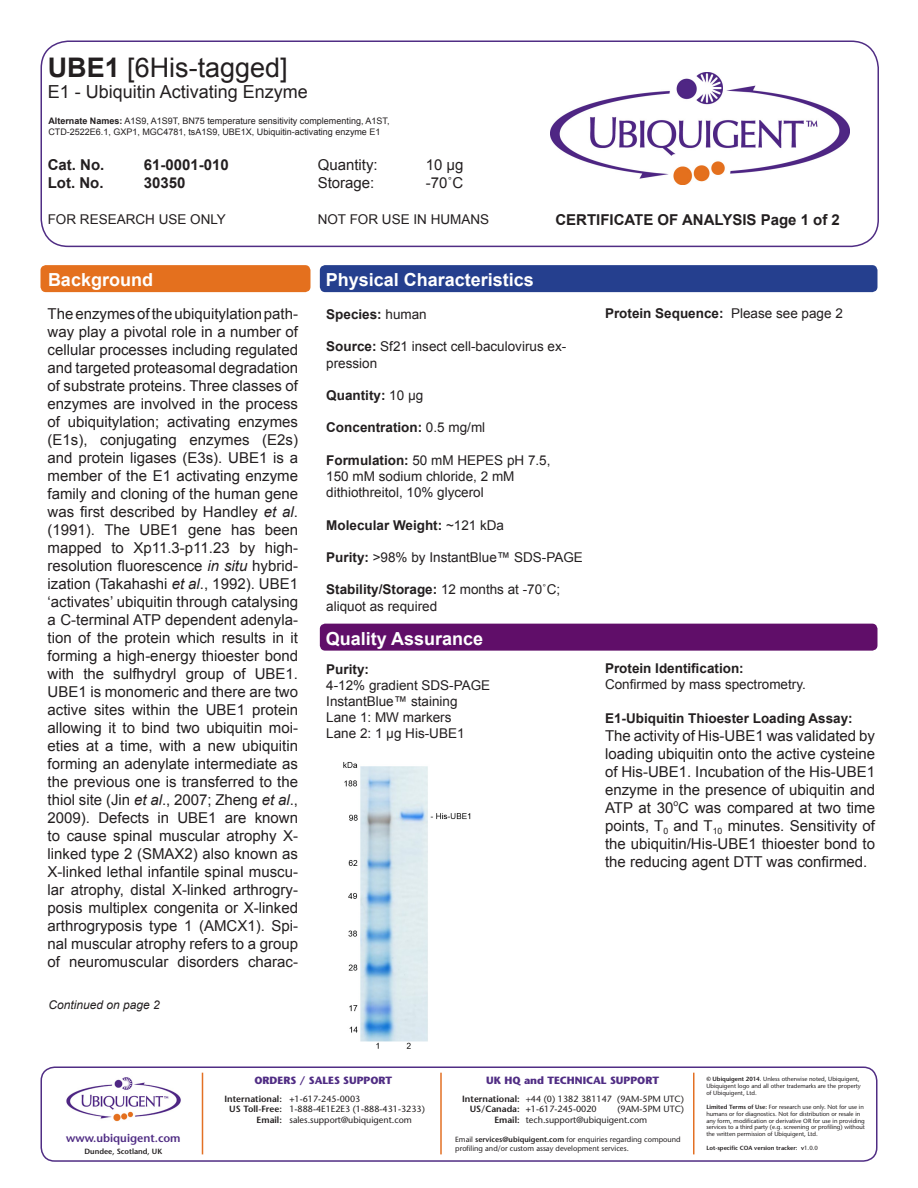
<style>
.page{position:relative;width:918px;height:1188px;background:#fff}
.page>*{position:absolute;margin:0;border:0;box-sizing:border-box;transform-origin:0 0}
.t1{font:27px "Arial";color:#231f20}
.t2{font:700 18px "Arial";color:#fff}
.t3{font:18px "Arial";color:#231f20}
.t4{font:15px/18px "Arial";color:#231f20;text-align:justify}
.t5{font:700 15px "Arial";color:#231f20}
.t6{font:13.5px/16.2px "Arial";color:#231f20}
.t7{font:700 13.5px "Arial";color:#231f20}
.t8{font:italic 12px "Arial";color:#231f20}
.t9{font:600 11.4px "Stone Sans";color:#502d84}
.t10{font:700 10.5px "Stone Sans";color:#502d84}
.t11{font:9px/10.8px "Stone Sans";color:#231f20}
.t12{font:9px/10.8px "Arial";color:#231f20}
.t13{font:600 9px "Stone Sans";color:#231f20}
.t14{font:7.5px/9px "Stone Sans";color:#231f20}
.t15{font:600 7.5px "Stone Sans";color:#231f20}
.t16{font:6px/6.9px "Stone Sans";color:#231f20}
.t17{font:600 6px "Stone Sans";color:#231f20}
.s1{font-weight:700}
.s2{font-weight:400}
.s3{font-style:italic}
.s4{font-weight:600}
</style>
<div class="page">
<div style="left:40px;top:40px;width:839px;height:207px;border:2px solid #502d84;border-radius:27px"></div>
<img style="left:550px;top:73px;width:299px;height:112px">
<div style="left:40px;top:1066px;width:838px;height:96px;border:2px solid #502d84;border-radius:14px"></div>
<hr style="left:202px;top:1073px;width:1px;height:81px;background:#e37024">
<hr style="left:440px;top:1073px;width:2px;height:81px;background:#e37024">
<hr style="left:693px;top:1073px;width:1px;height:81px;background:#e37024">
<img style="left:66px;top:1077px;width:115px;height:44px">
<div style="left:41px;top:265px;width:269px;height:27px;background:#e4701e;border-radius:5px"></div>
<div style="left:320px;top:265px;width:557px;height:27px;background:#253f8e;border-radius:5px"></div>
<div style="left:320px;top:624px;width:557px;height:27px;background:#600e69;border-radius:5px"></div>
<img style="left:343px;top:762px;width:128px;height:287px">
<p class="t1" style="left:48px;top:49px;width:242px"><span class="s1">UBE1</span> [6His-tagged]</p>
<p class="t3" style="left:48px;top:80px;width:262px">E1 - Ubiquitin Activating Enzyme</p>
<p class="t12" style="left:48px;top:116px;width:343px"><span class="s1">Alternate Names:</span> A1S9, A1S9T, BN75 temperature sensitivity complementing, A1ST,<br>CTD-2522E6.1, GXP1, MGC4781, tsA1S9, UBE1X, Ubiquitin-activating enzyme E1</p>
<p class="t5" style="left:48px;top:155px;width:58px">Cat. No.</p>
<p class="t5" style="left:144px;top:155px;width:87px">61-0001-010</p>
<p class="t4" style="left:318px;top:156px;width:62px">Quantity:</p>
<p class="t4" style="left:426px;top:156px;width:39px">10 µg</p>
<p class="t5" style="left:48px;top:173px;width:57px">Lot. No.</p>
<p class="t5" style="left:144px;top:173px;width:43px">30350</p>
<p class="t4" style="left:318px;top:174px;width:58px">Storage:</p>
<p class="t4" style="left:426px;top:174px;width:39px">-70˚C</p>
<p class="t6" style="left:48px;top:212px;width:180px">FOR RESEARCH USE ONLY</p>
<p class="t6" style="left:318px;top:212px;width:173px">NOT FOR USE IN HUMANS</p>
<p class="t2" style="left:48px;top:268px;width:107px">Background</p>
<p class="t2" style="left:326px;top:268px;width:210px">Physical Characteristics</p>
<p class="t5" style="left:555px;top:209px;width:286px">CERTIFICATE OF ANALYSIS Page 1 of 2</p>
<p class="t7" style="left:605px;top:304px;width:239px">Protein Sequence: <span class="s2">Please see page 2</span></p>
<p class="t4" style="left:48px;top:305px;width:252px">Theenzymesoftheubiquitylationpath&shy;way play a pivotal role in a number of cellular processes including regulated and targeted proteasomal degradation of substrate proteins. Three classes of enzymes are involved in the process of ubiquitylation; activating enzymes (E1s), conjugating enzymes (E2s) and protein ligases (E3s). UBE1 is a member of the E1 activating enzyme family and cloning of the human gene was first described by Handley <span class="s3">et al</span>. (1991). The UBE1 gene has been mapped to Xp11.3-p11.23 by high&shy;resolution fluorescence <span class="s3">in situ</span> hybrid&shy;ization (Takahashi <span class="s3">et al</span>., 1992). UBE1 ‘activates’ ubiquitin through catalysing a C-terminal ATP dependent adenyla&shy;tion of the protein which results in it forming a high-energy thioester bond with the sulfhydryl group of UBE1.<br>UBE1 is monomeric and there are two active sites within the UBE1 protein allowing it to bind two ubiquitin moi&shy;eties at a time, with a new ubiquitin forming an adenylate intermediate as the previous one is transferred to the thiol site (Jin <span class="s3">et al</span>., 2007; Zheng <span class="s3">et al</span>., 2009). Defects in UBE1 are known to cause spinal muscular atrophy X&shy;linked type 2 (SMAX2) also known as X-linked lethal infantile spinal muscu&shy;lar atrophy, distal X-linked arthrogry&shy;posis multiplex congenita or X-linked arthrogryposis type 1 (AMCX1). Spi&shy;nal muscular atrophy refers to a group of neuromuscular disorders charac-</p>
<p class="t7" style="left:326px;top:305px;width:102px">Species: <span class="s2">human</span></p>
<p class="t6" style="left:326px;top:339px;width:242px"><span class="s1">Source:</span> Sf21 insect cell-baculovirus ex&shy;pression</p>
<p class="t7" style="left:326px;top:386px;width:99px">Quantity: <span class="s2">10 μg</span></p>
<p class="t7" style="left:326px;top:419px;width:161px">Concentration: <span class="s2">0.5 mg/ml</span></p>
<p class="t6" style="left:326px;top:452px;width:226px"><span class="s1">Formulation:</span> 50 mM HEPES pH 7.5,<br>150 mM sodium chloride, 2 mM dithiothreitol, 10% glycerol</p>
<p class="t7" style="left:326px;top:516px;width:179px">Molecular Weight: <span class="s2">~121 kDa</span></p>
<p class="t6" style="left:326px;top:549px;width:258px"><span class="s1">Purity:</span> &gt;98% by InstantBlue™ SDS-PAGE</p>
<p class="t6" style="left:326px;top:582px;width:236px"><span class="s1">Stability/Storage:</span> 12 months at -70˚C; aliquot as required</p>
<p class="t2" style="left:326px;top:627px;width:159px">Quality Assurance</p>
<p class="t7" style="left:605px;top:660px;width:140px">Protein Identification:</p>
<p class="t6" style="left:605px;top:677px;width:202px">Confirmed by mass spectrometry.</p>
<p class="t7" style="left:326px;top:660px;width:44px">Purity:</p>
<p class="t6" style="left:326px;top:677px;width:166px">4-12% gradient SDS-PAGE</p>
<p class="t6" style="left:326px;top:693px;width:133px">InstantBlue™ staining</p>
<p class="t6" style="left:326px;top:710px;width:140px">Lane 1: MW markers<br>Lane 2: 1 µg His-UBE1</p>
<p class="t7" style="left:605px;top:709px;width:249px">E1-Ubiquitin Thioester Loading Assay:</p>
<p class="t4" style="left:605px;top:727px;width:272px">The activity of His-UBE1 was validated by loading ubiquitin onto the active cysteine of His-UBE1. Incubation of the His-UBE1 enzyme in the presence of ubiquitin and ATP at 30<sup>o</sup>C was compared at two time points, T<sub>0</sub> and T<sub>10</sub> minutes. Sensitivity of the ubiquitin/His-UBE1 thioester bond to the reducing agent DTT was confirmed.</p>
<p class="t8" style="left:48px;top:997px;width:113px">Continued on page 2</p>
<p class="t9" style="left:66px;top:1131px;width:116px">www.ubiquigent.com</p>
<p class="t15" style="left:85px;top:1147px;width:79px">Dundee, Scotland, UK</p>
<p class="t10" style="left:254px;top:1074px;width:139px">ORDERS / SALES SUPPORT</p>
<p class="t13" style="left:224px;top:1093px;width:138px">International: +<span class="s2">1-617-245-0003</span></p>
<p class="t11" style="left:229px;top:1104px;width:197px"><span class="s4">US Toll-Free:</span> 1-888-4E1E2E3 (1-888-431-3233)</p>
<p class="t11" style="left:257px;top:1115px;width:157px"><span class="s4">Email:</span> sales.support@ubiquigent.com</p>
<p class="t10" style="left:486px;top:1074px;width:174px">UK HQ and TECHNICAL SUPPORT</p>
<p class="t11" style="left:470px;top:1093px;width:216px;text-indent:-8px"><span class="s4">International:</span> +44 (0) 1382 381147 (9AM-5PM UTC)<br><span class="s4">US/Canada: +</span>1-617-245-0020</p>
<p class="t11" style="left:494px;top:1104px;width:191px;text-indent:123px">(9AM-5PM UTC)<br><span class="s4">Email:</span> tech.support@ubiquigent.com</p>
<p class="t14" style="left:455px;top:1134px;width:227px">Email <span class="s4">services@ubiquigent.com</span> for enquiries regarding compound profiling and/or custom assay development services.</p>
<p class="t16" style="left:706px;top:1076px;width:156px"><span class="s4">© Ubiquigent 2014</span>. Unless otherwise noted, Ubiquigent,<br>Ubiquigent logo and all other trademarks are the property of Ubiquigent, Ltd.</p>
<p class="t16" style="left:706px;top:1103px;width:160px"><span class="s4">Limited Terms of Use:</span> For research use only. Not for use in humans or for diagnostics. Not for distribution or resale in any form, modification or derivative OR for use in providing services to a third party (e.g. screening or profiling) without the written permission of Ubiquigent, Ltd.</p>
<p class="t17" style="left:706px;top:1144px;width:113px">Lot-specific COA version tracker: v<span class="s2">1.0.0</span></p>
</div>
